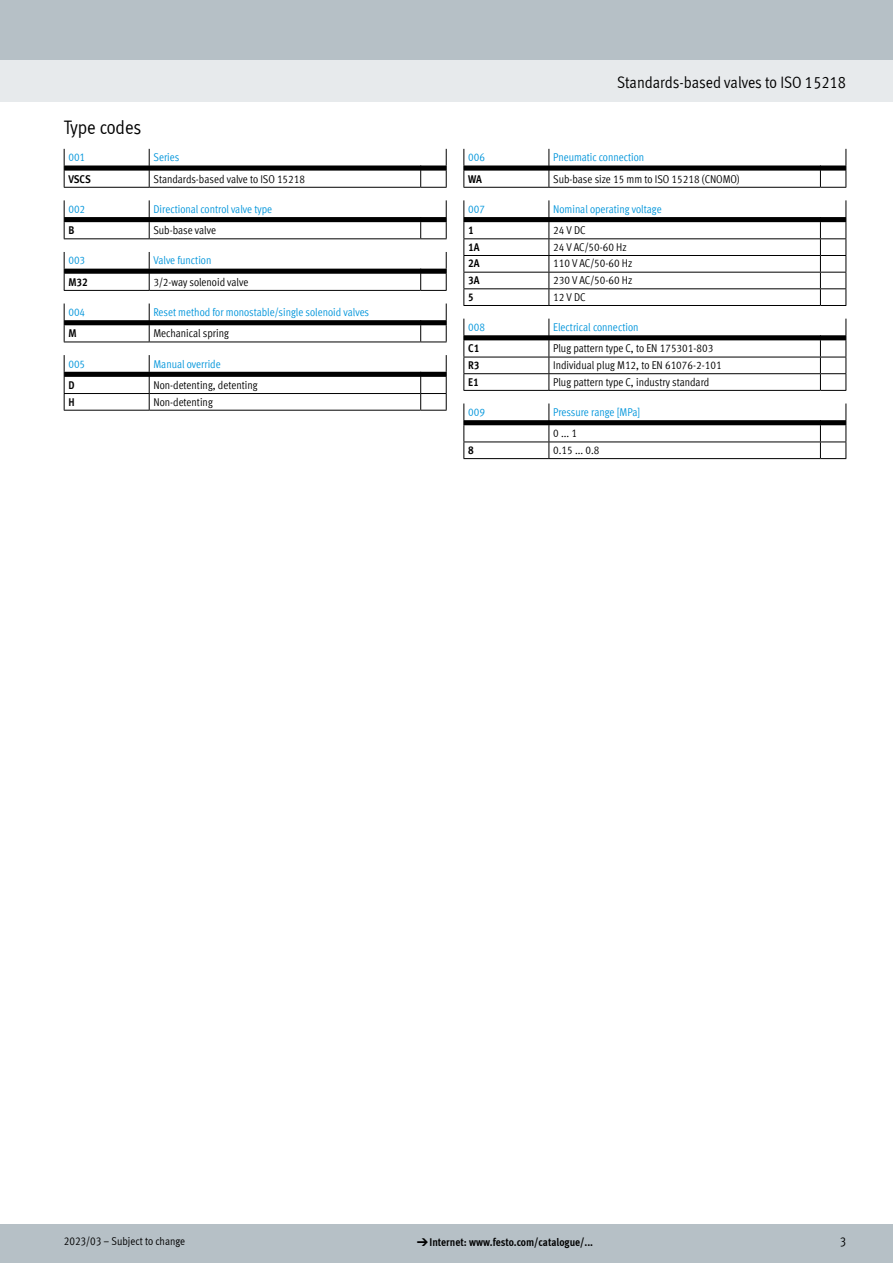
<style>
.page{position:relative;width:893px;height:1263px;background:#fff}
.page>*{position:absolute;margin:0;border:0;box-sizing:border-box;transform-origin:0 0}
.FES_title_section{font:19.5px "Meta Cond LF";color:#000}
.FES_title_family{font:16.5px "Meta Cond LF";color:#000}
.t1{font:12.75px "Meta Cond LF";color:#000}
.t2{font:condensed 11.25px "Festo";color:#000}
.t3{font:condensed 11.25px/21.3px "Festo";color:#0095db}
.t4{font:700 11.25px "Meta Cond LF";color:#000}
.t5{font:700 condensed 11.25px "Festo";color:#000}
.t6{font:11.25px "Meta Cond LF";color:#000}
.s1{color:#000}
.s2{font-family:"Meto Pict 182";font-weight:400}
</style>
<div class="page">
<div style="left:0;top:1225px;width:893px;height:38px;background:#b6c0c6"></div>
<div style="left:0;top:60px;width:893px;height:42px;background:#e7eaec"></div>
<div style="left:0;top:0;width:893px;height:60px;background:#b6c0c6"></div>
<svg style="left:64px;top:149px;width:383px;height:39px"></svg>
<svg style="left:64px;top:200px;width:383px;height:39px"></svg>
<svg style="left:64px;top:252px;width:383px;height:39px"></svg>
<svg style="left:64px;top:303px;width:383px;height:40px"></svg>
<svg style="left:64px;top:355px;width:383px;height:56px"></svg>
<svg style="left:463px;top:149px;width:384px;height:39px"></svg>
<svg style="left:463px;top:200px;width:384px;height:106px"></svg>
<svg style="left:463px;top:319px;width:384px;height:72px"></svg>
<svg style="left:463px;top:403px;width:384px;height:56px"></svg>
<p class="FES_title_section" style="left:64px;top:116px;width:79px">Type codes</p>
<p class="t3" style="left:68px;top:146px;width:18px">001</p>
<p class="t3" style="left:153px;top:146px;width:27px">Series</p>
<p class="t5" style="left:68px;top:170px;width:24px">VSCS</p>
<p class="t2" style="left:153px;top:170px;width:153px">Standards-based valve to ISO 15218</p>
<p class="t3" style="left:68px;top:198px;width:18px">002</p>
<p class="t3" style="left:153px;top:198px;width:120px">Directional control valve type</p>
<p class="t5" style="left:68px;top:222px;width:7px">B</p>
<p class="t2" style="left:153px;top:222px;width:64px">Sub-base valve</p>
<p class="t3" style="left:68px;top:249px;width:18px">003</p>
<p class="t3" style="left:153px;top:249px;width:59px">Valve function</p>
<p class="t5" style="left:68px;top:273px;width:21px">M32</p>
<p class="t2" style="left:153px;top:274px;width:97px">3/2-way solenoid valve</p>
<p class="t3" style="left:68px;top:301px;width:18px">004</p>
<p class="t3" style="left:153px;top:301px;width:217px">Reset method for monostable/single solenoid valves</p>
<p class="t5" style="left:68px;top:325px;width:10px">M</p>
<p class="t2" style="left:153px;top:325px;width:77px">Mechanical spring</p>
<p class="t3" style="left:68px;top:352px;width:18px">005</p>
<p class="t3" style="left:153px;top:352px;width:69px">Manual override</p>
<p class="t5" style="left:68px;top:376px;width:8px">D</p>
<p class="t2" style="left:153px;top:377px;width:106px">Non-detenting, detenting</p>
<p class="t5" style="left:68px;top:393px;width:8px">H</p>
<p class="t2" style="left:153px;top:393px;width:61px">Non-detenting</p>
<p class="FES_title_family" style="left:617px;top:72px;width:231px">Standards-based valves to ISO 15218</p>
<p class="t3" style="left:468px;top:146px;width:18px">006</p>
<p class="t3" style="left:553px;top:146px;width:93px">Pneumatic connection</p>
<p class="t5" style="left:468px;top:170px;width:15px">WA</p>
<p class="t2" style="left:553px;top:170px;width:188px">Sub-base size 15 mm to ISO 15218 (CNOMO)</p>
<p class="t3" style="left:468px;top:198px;width:18px">007</p>
<p class="t3" style="left:553px;top:198px;width:110px">Nominal operating voltage</p>
<p class="t5" style="left:468px;top:222px;width:7px">1</p>
<p class="t2" style="left:553px;top:222px;width:34px">24 V DC</p>
<p class="t5" style="left:468px;top:238px;width:13px">1A</p>
<p class="t2" style="left:553px;top:239px;width:75px">24 V AC/50-60 Hz</p>
<p class="t5" style="left:468px;top:255px;width:13px">2A</p>
<p class="t2" style="left:553px;top:255px;width:81px">110 V AC/50-60 Hz</p>
<p class="t5" style="left:468px;top:272px;width:13px">3A</p>
<p class="t2" style="left:553px;top:272px;width:81px">230 V AC/50-60 Hz</p>
<p class="t5" style="left:468px;top:288px;width:7px">5</p>
<p class="t2" style="left:553px;top:289px;width:34px">12 V DC</p>
<p class="t3" style="left:468px;top:316px;width:18px">008</p>
<p class="t3" style="left:553px;top:316px;width:87px">Electrical connection</p>
<p class="t5" style="left:468px;top:340px;width:13px">C1</p>
<p class="t2" style="left:553px;top:340px;width:162px">Plug pattern type C, to EN 175301-803</p>
<p class="t5" style="left:468px;top:356px;width:13px">R3</p>
<p class="t2" style="left:553px;top:357px;width:170px">Individual plug M12, to EN 61076-2-101</p>
<p class="t5" style="left:468px;top:373px;width:12px">E1</p>
<p class="t2" style="left:553px;top:374px;width:158px">Plug pattern type C, industry standard</p>
<p class="t3" style="left:468px;top:401px;width:18px">009</p>
<p class="t3" style="left:553px;top:401px;width:89px">Pressure range [MPa]<br><span class="s1">0 ... 1</span></p>
<p class="t5" style="left:468px;top:441px;width:7px">8</p>
<p class="t2" style="left:553px;top:442px;width:48px">0.15 ... 0.8</p>
<p class="t6" style="left:64px;top:1234px;width:123px">2023/03 – Subject to change</p>
<p class="t4" style="left:417px;top:1235px;width:178px"><span class="s2">d</span>Internet: www.festo.com/catalogue/...</p>
<p class="t1" style="left:840px;top:1234px;width:8px">3</p>
</div>
